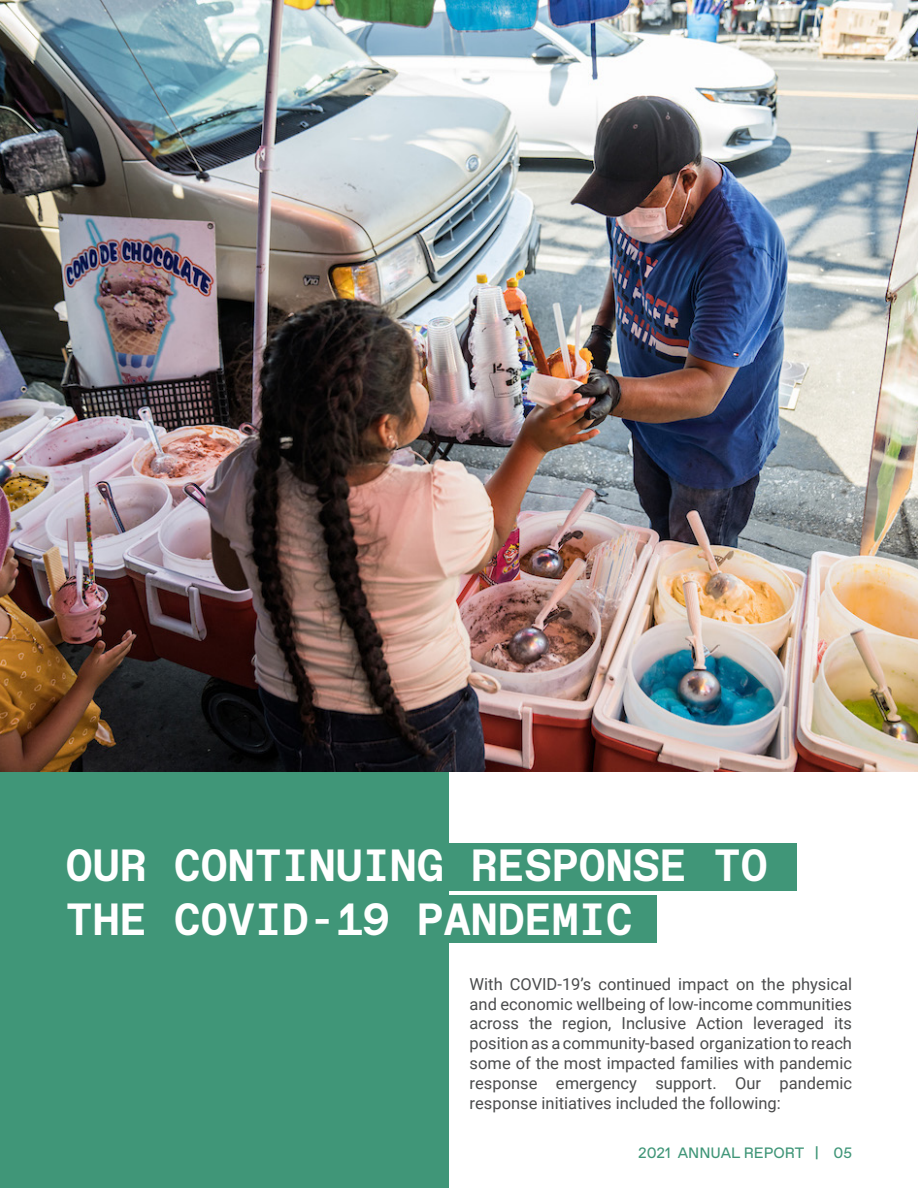
<style>
.page{position:relative;width:918px;height:1188px;background:#fff}
.page>*{position:absolute;margin:0;border:0;box-sizing:border-box;transform-origin:0 0}
.t1{font:700 45px/54px "Favorit Mono";color:#fff}
.t2{font:16.5px/19.8px "Roboto";color:#4b4c4d;text-align:justify}
.t3{font:15px "Favorit";color:#409678}
</style>
<div class="page">
<div style="left:0;top:771px;width:448px;height:417px;background:#409678"></div>
<div style="left:66px;top:843px;width:731px;height:47px;background:#409678"></div>
<div style="left:66px;top:895px;width:591px;height:48px;background:#409678"></div>
<img style="left:0;top:0;width:918px;height:771px">
<p class="t1" style="left:66px;top:838px;width:704px">OUR CONTINUING RESPONSE TO<br>THE COVID-19 PANDEMIC</p>
<p class="t2" style="left:470px;top:973px;width:384px">With COVID-19’s continued impact on the physical and economic wellbeing of low-income communities across the region, Inclusive Action leveraged its position as a community-based organization to reach some of the most impacted families with pandemic response emergency support. Our pandemic response initiatives included the following:</p>
<p class="t3" style="left:638px;top:1143px;width:216px">2021 ANNUAL REPORT | 05</p>
</div>
